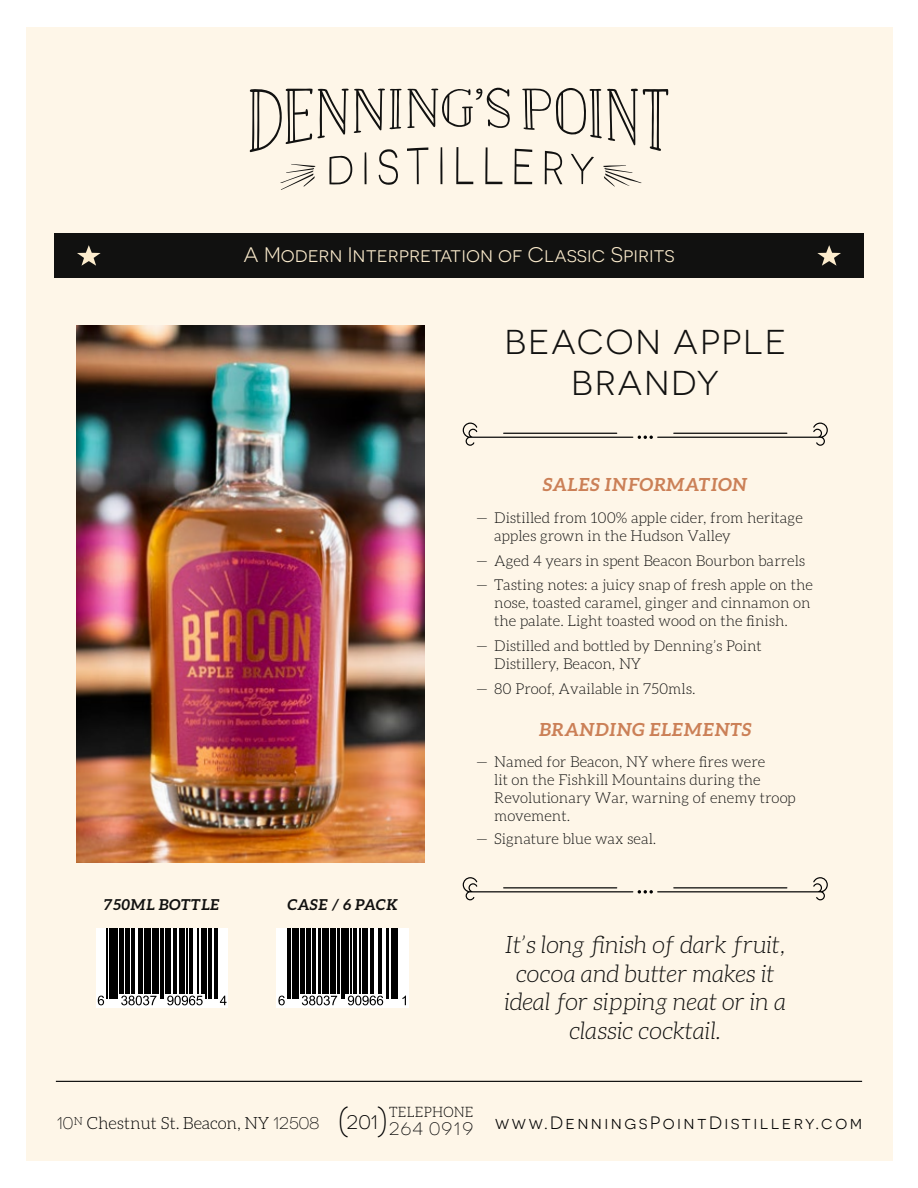
<style>
.page{position:relative;width:918px;height:1188px;background:#fff}
.page>*{position:absolute;margin:0;border:0;box-sizing:border-box;transform-origin:0 0}
.t1{font:34.5px/41.4px "Novecentosanswide";letter-spacing:.06em;color:#111110;text-align:center}
.t2{font:300 31.05px "Novecentosanswide";color:#000}
.t3{font:300 24.45px "Novecentosanswide";color:#000}
.t4{font:italic 300 24px/28.8px "Aleo";color:#111110;text-align:center}
.t5{font:21px "Novecentosanswide";color:#fceccd}
.t6{font:italic 700 18px "Aleo";color:#cb8057}
.t7{font:18px "Novecentosanswide";letter-spacing:.135em;color:#000}
.t8{font:300 18px "Novecentosanswide";letter-spacing:.08em;color:#000}
.t9{font:300 16.95px "Aleo";color:#000}
.t10{font:300 15px/18px "Aleo";color:#111110}
.t11{font:italic 700 15px "Aleo";color:#111110}
.t12{font:300 14.4px "Aleo";letter-spacing:.02em;color:#000;scale:.95 1}
.s1{font-family:"Novecentosanswide"}
.s2{font-size:31.05px}
</style>
<div class="page">
<div style="left:26px;top:28px;width:866px;height:1133px;background:#fef6e8"></div>
<img style="left:77px;top:326px;width:347px;height:536px">
<svg style="left:249px;top:87px;width:419px;height:103px"></svg>
<div style="left:54px;top:233px;width:810px;height:45px;background:#111110"></div>
<svg style="left:817px;top:245px;width:24px;height:21px"></svg>
<svg style="left:77px;top:245px;width:24px;height:21px"></svg>
<svg style="left:463px;top:423px;width:365px;height:23px"></svg>
<hr style="left:503px;top:433px;width:114px;height:1px;background:#000">
<svg style="left:463px;top:877px;width:365px;height:23px"></svg>
<hr style="left:503px;top:887px;width:114px;height:1px;background:#000">
<svg style="left:96px;top:929px;width:132px;height:78px;background:#696969"></svg>
<svg style="left:277px;top:929px;width:132px;height:78px;background:#737373"></svg>
<hr style="left:56px;top:1081px;width:806px;height:1px;background:#000">
<h3 class="t5" style="left:244px;top:243px;width:432px">A Modern Interpretation of Classic Spirits</h3>
<h1 class="t1" style="left:505px;top:321px;width:282px">BEACON APPLE<br>BRANDY</h1>
<p class="t11" style="left:104px;top:896px;width:117px">750ML BOTTLE</p>
<p class="t11" style="left:287px;top:896px;width:112px">CASE / 6 PACK</p>
<p class="t6" style="left:543px;top:475px;width:207px">SALES INFORMATION</p>
<p class="t10" style="left:494px;top:509px;width:310px;text-indent:-18px">— Distilled from 100% apple cider, from heritage apples grown in the Hudson Valley</p>
<p class="t10" style="left:476px;top:551px;width:331px">— Aged 4 years in spent Beacon Bourbon barrels</p>
<p class="t10" style="left:494px;top:576px;width:320px;text-indent:-18px">— Tasting notes: a juicy snap of fresh apple on the nose, toasted caramel, ginger and cinnamon on the palate. Light toasted wood on the finish.</p>
<p class="t10" style="left:494px;top:637px;width:269px;text-indent:-18px">— Distilled and bottled by Denning’s Point<br>Distillery, Beacon, NY</p>
<p class="t10" style="left:476px;top:680px;width:221px">— 80 Proof, Available in 750mls.</p>
<p class="t6" style="left:539px;top:719px;width:214px">BRANDING ELEMENTS</p>
<p class="t10" style="left:494px;top:753px;width:303px;text-indent:-18px">— Named for Beacon, NY where fires were<br>lit on the Fishkill Mountains during the<br>Revolutionary War, warning of enemy troop movement.</p>
<p class="t10" style="left:476px;top:829px;width:182px">— Signature blue wax seal.</p>
<h3 class="t4" style="left:504px;top:930px;width:283px">It’s long finish of dark fruit, cocoa and butter makes it ideal for sipping neat or in a classic cocktail.</h3>
<p class="t9" style="left:57px;top:1113px;width:264px"><span class="s1">10</span><sup>N</sup> Chestnut St. Beacon, NY <span class="s1">12508</span></p>
<h3 class="t3" style="left:346px;top:1106px;width:43px">201<span class="s2">)</span></h3>
<p class="t7" style="left:495px;top:1112px;width:369px">www.DenningsPointDistillery.com</p>
<h2 class="t2" style="left:338px;top:1102px;width:12px">(</h2>
<p class="t12" style="left:389px;top:1104px;width:90px">TELEPHONE</p>
<p class="t8" style="left:389px;top:1119px;width:86px">264 0919</p>
</div>
